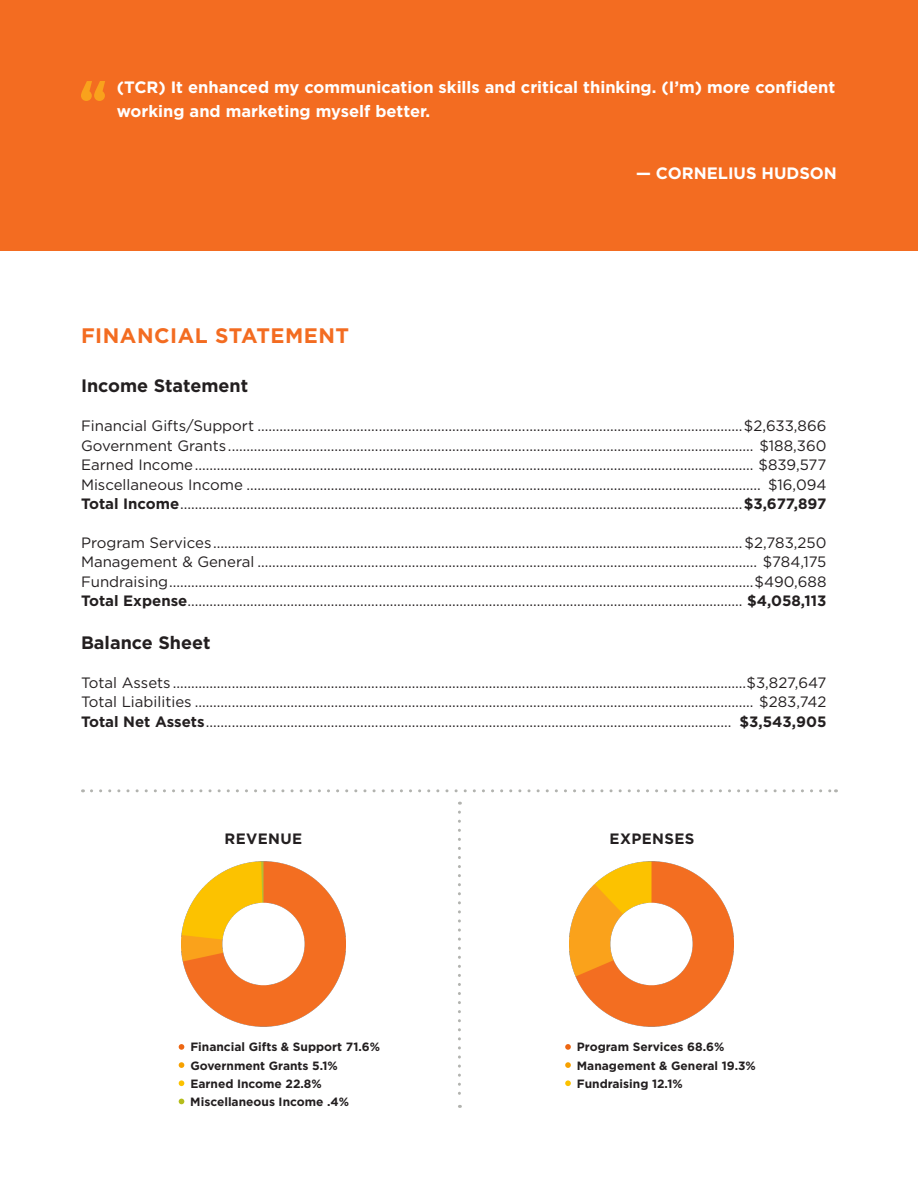
<style>
.page{position:relative;width:918px;height:1188px;background:#fff}
.page>*{position:absolute;margin:0;border:0;box-sizing:border-box;transform-origin:0 0}
.t1{font:700 21px "Gotham";letter-spacing:.025em;color:#f36c21}
.t2{font:700 18px "Gotham";color:#231f20}
.t3{font:700 16.5px/24px "Gotham";color:#fff}
.t4{font:15px "Gotham";color:#231f20}
.t5{font:700 15px "Gotham";letter-spacing:.025em;color:#231f20}
.t6{font:700 12px "Gotham";color:#231f20}
.s1{font-weight:700}
</style>
<div class="page">
<svg style="left:179px;top:1044px;width:5px;height:6px"></svg>
<svg style="left:179px;top:1062px;width:5px;height:6px"></svg>
<svg style="left:179px;top:1080px;width:5px;height:6px"></svg>
<svg style="left:179px;top:1099px;width:5px;height:5px"></svg>
<svg style="left:565px;top:1044px;width:6px;height:6px"></svg>
<svg style="left:565px;top:1062px;width:6px;height:6px"></svg>
<svg style="left:565px;top:1080px;width:6px;height:6px"></svg>
<div style="left:0;top:0;width:918px;height:251px;background:#f36c21"></div>
<img style="left:181px;top:861px;width:165px;height:166px">
<svg style="left:81px;top:81px;width:24px;height:20px"></svg>
<svg style="left:91px;top:789px;width:746px;height:3px"></svg>
<img style="left:569px;top:861px;width:165px;height:166px">
<svg style="left:458px;top:812px;width:3px;height:296px"></svg>
<p class="t3" style="left:117px;top:75px;width:720px">(TCR) It enhanced my communication skills and critical thinking. (I’m) more confident working and marketing myself better.</p>
<p class="t3" style="left:636px;top:160px;width:202px">— CORNELIUS HUDSON</p>
<p class="t1" style="left:81px;top:324px;width:270px">FINANCIAL STATEMENT</p>
<p class="t2" style="left:81px;top:375px;width:169px">Income Statement</p>
<p class="t4" style="left:81px;top:417px;width:747px">Financial Gifts/Support ....................................................................................................................................$2,633,866</p>
<p class="t4" style="left:81px;top:437px;width:747px">Government Grants............................................................................................................................................... $188,360</p>
<p class="t4" style="left:81px;top:456px;width:747px">Earned Income........................................................................................................................................................ $839,577</p>
<p class="t4" style="left:81px;top:476px;width:747px">Miscellaneous Income ............................................................................................................................................ $16,094</p>
<p class="t4" style="left:81px;top:495px;width:747px"><span class="s1">Total Income</span>.........................................................................................................................................................<span class="s1">$3,677,897</span></p>
<p class="t4" style="left:81px;top:534px;width:747px">Program Services................................................................................................................................................$2,783,250</p>
<p class="t4" style="left:81px;top:554px;width:747px">Management &amp; General ........................................................................................................................................ $784,175</p>
<p class="t4" style="left:81px;top:573px;width:747px">Fundraising...............................................................................................................................................................$490,688</p>
<p class="t4" style="left:81px;top:593px;width:747px"><span class="s1">Total Expense</span>....................................................................................................................................................... <span class="s1">$4,058,113</span></p>
<p class="t2" style="left:81px;top:632px;width:131px">Balance Sheet</p>
<p class="t4" style="left:81px;top:674px;width:747px">Total Assets ............................................................................................................................................................$3,827,647</p>
<p class="t4" style="left:81px;top:694px;width:747px">Total Liabilities ........................................................................................................................................................ $283,742</p>
<p class="t4" style="left:81px;top:713px;width:747px"><span class="s1">Total Net Assets</span>............................................................................................................................................... <span class="s1">$3,543,905</span></p>
<p class="t5" style="left:224px;top:830px;width:79px">REVENUE</p>
<p class="t5" style="left:610px;top:830px;width:86px">EXPENSES</p>
<p class="t6" style="left:190px;top:1040px;width:191px">Financial Gifts &amp; Support 71.6%</p>
<p class="t6" style="left:190px;top:1058px;width:149px">Government Grants 5.1%</p>
<p class="t6" style="left:190px;top:1077px;width:133px">Earned Income 22.8%</p>
<p class="t6" style="left:190px;top:1095px;width:160px">Miscellaneous Income .4%</p>
<p class="t6" style="left:577px;top:1040px;width:149px">Program Services 68.6%</p>
<p class="t6" style="left:577px;top:1058px;width:181px">Management &amp; General 19.3%</p>
<p class="t6" style="left:577px;top:1077px;width:107px">Fundraising 12.1%</p>
</div>
